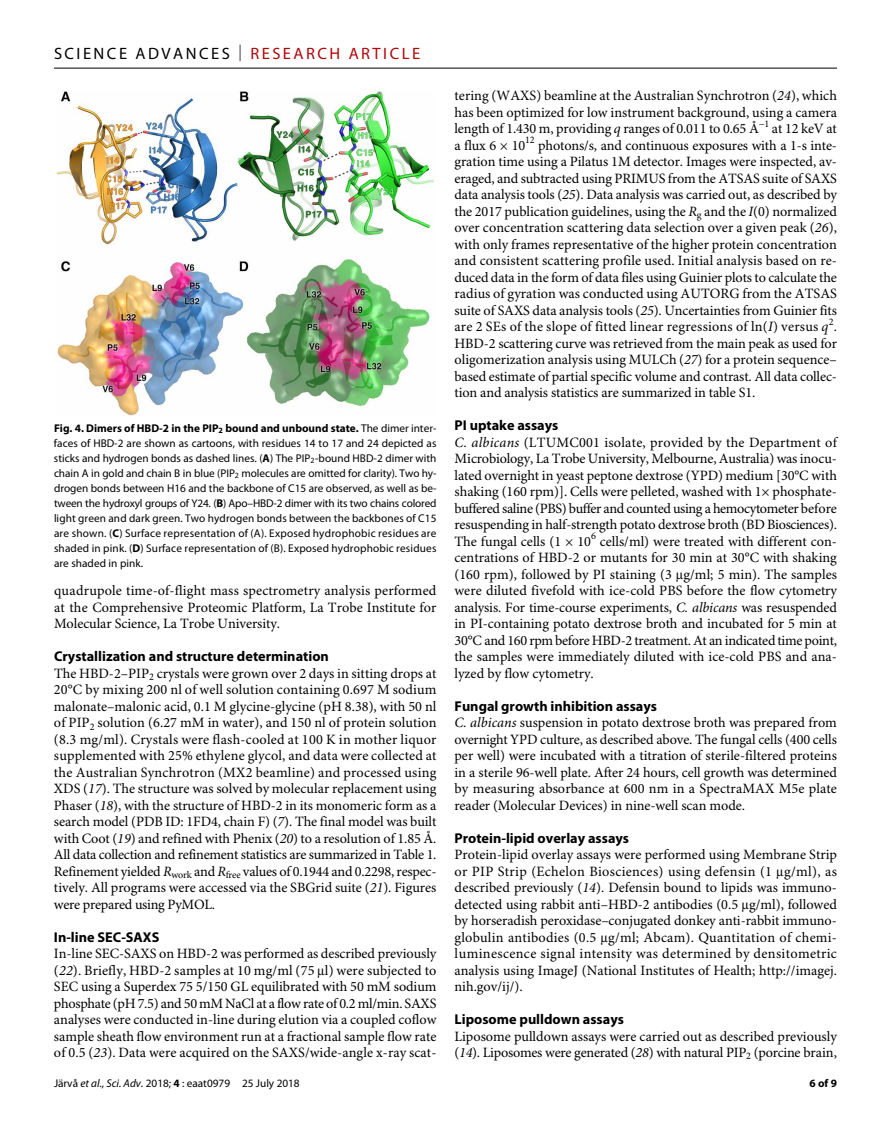
<style>
.page{position:relative;width:891px;height:1134px;background:#fff}
.page>*{position:absolute;margin:0;border:0;box-sizing:border-box;transform-origin:0 0}
.t1{font:16.5px "Myriad Pro";letter-spacing:.15em;color:#000}
.t2{font:14.25px/16.5px "Minion Pro";color:#000;text-align:justify}
.t3{font:700 14.25px "Myriad Pro";color:#000}
.t4{font:11.25px/15px "Myriad Pro";letter-spacing:.005em;color:#000;text-align:justify}
.t5{font:700 11.25px "Myriad Pro";color:#000}
.s1{font-weight:300}
.s2{color:#b10508}
.s3{font-weight:700}
.s4{font-style:italic}
</style>
<div class="page">
<hr style="left:54px;top:68px;width:783px;height:1px;background:#000">
<img style="left:56px;top:90px;width:378px;height:325px">
<p class="t1" style="left:54px;top:40px;width:368px">SCIENCE ADVANCES <span class="s1">|</span> <span class="s2">RESEARCH ARTICLE</span></p>
<p class="t4" style="left:54px;top:421px;width:384px"><span class="s3">Fig. 4. Dimers of HBD-2 in the PIP</span><sub>2</sub> <span class="s3">bound and unbound state.</span> The dimer inter&shy;faces of HBD-2 are shown as cartoons, with residues 14 to 17 and 24 depicted as sticks and hydrogen bonds as dashed lines. (<span class="s3">A</span>) The PIP<sub>2</sub>-bound HBD-2 dimer with chain A in gold and chain B in blue (PIP<sub>2</sub> molecules are omitted for clarity). Two hy&shy;drogen bonds between H16 and the backbone of C15 are observed, as well as be&shy;tween the hydroxyl groups of Y24. (<span class="s3">B</span>) Apo–HBD-2 dimer with its two chains colored light green and dark green. Two hydrogen bonds between the backbones of C15 are shown. (<span class="s3">C</span>) Surface representation of (A). Exposed hydrophobic residues are shaded in pink. (<span class="s3">D</span>) Surface representation of (B). Exposed hydrophobic residues are shaded in pink.</p>
<p class="t2" style="left:54px;top:584px;width:384px">quadrupole time-of-flight mass spectrometry analysis performed at the Comprehensive Proteomic Platform, La Trobe Institute for Molecular Science, La Trobe University.</p>
<p class="t3" style="left:54px;top:645px;width:276px">Crystallization and structure determination</p>
<p class="t2" style="left:54px;top:666px;width:384px">The HBD-2–PIP<sub>2</sub> crystals were grown over 2 days in sitting drops at 20°C by mixing 200 nl of well solution containing 0.697 M sodium malonate–malonic acid, 0.1 M glycine-glycine (pH 8.38), with 50 nl of PIP<sub>2</sub> solution (6.27 mM in water), and 150 nl of protein solution (8.3 mg/ml). Crystals were flash-cooled at 100 K in mother liquor supplemented with 25% ethylene glycol, and data were collected at the Australian Synchrotron (MX2 beamline) and processed using XDS (<span class="s4">17</span>). The structure was solved by molecular replacement using Phaser (<span class="s4">18</span>), with the structure of HBD-2 in its monomeric form as a search model (PDB ID: 1FD4, chain F) (<span class="s4">7</span>). The final model was built with Coot (<span class="s4">19</span>) and refined with Phenix (<span class="s4">20</span>) to a resolution of 1.85 Å.<br>All data collection and refinement statistics are summarized in Table 1.<br>Refinement yielded <span class="s4">R</span><sub>work</sub> and <span class="s4">R</span><sub>free</sub> values of 0.1944 and 0.2298, respec&shy;tively. All programs were accessed via the SBGrid suite (<span class="s4">21</span>). Figures were prepared using PyMOL.</p>
<p class="t3" style="left:54px;top:925px;width:107px">In-line SEC-SAXS</p>
<p class="t2" style="left:54px;top:947px;width:384px">In-line SEC-SAXS on HBD-2 was performed as described previously (<span class="s4">22</span>). Briefly, HBD-2 samples at 10 mg/ml (75 l) were subjected to SEC using a Superdex 75 5/150 GL equilibrated with 50 mM sodium phosphate (pH 7.5) and 50 mM NaCl at a flow rate of 0.2 ml/min. SAXS analyses were conducted in-line during elution via a coupled coflow sample sheath flow environment run at a fractional sample flow rate of 0.5 (<span class="s4">23</span>). Data were acquired on the SAXS/wide-angle x-ray scat-</p>
<p class="t4" style="left:54px;top:1076px;width:247px">Järvå <span class="s4">et al</span>., <span class="s4">Sci. Adv.</span> 2018; <span class="s3">4</span> : eaat0979 25 July 2018</p>
<p class="t2" style="left:454px;top:89px;width:384px">tering (WAXS) beamline at the Australian Synchrotron (<span class="s4">24</span>), which has been optimized for low instrument background, using a camera length of 1.430 m, providing <span class="s4">q</span> ranges of 0.011 to 0.65 Å<sup>−1</sup> at 12 keV at a flux 6 × 10<sup>12</sup> photons/s, and continuous exposures with a 1-s inte&shy;gration time using a Pilatus 1M detector. Images were inspected, av&shy;eraged, and subtracted using PRIMUS from the ATSAS suite of SAXS data analysis tools (<span class="s4">25</span>). Data analysis was carried out, as described by the 2017 publication guidelines, using the <span class="s4">R</span><sub>g</sub> and the <span class="s4">I</span>(0) normalized over concentration scattering data selection over a given peak (<span class="s4">26</span>), with only frames representative of the higher protein concentration and consistent scattering profile used. Initial analysis based on re&shy;duced data in the form of data files using Guinier plots to calculate the radius of gyration was conducted using AUTORG from the ATSAS suite of SAXS data analysis tools (<span class="s4">25</span>). Uncertainties from Guinier fits are 2 SEs of the slope of fitted linear regressions of ln(<span class="s4">I</span>) versus <span class="s4">q</span><sup>2</sup>.<br>HBD-2 scattering curve was retrieved from the main peak as used for oligomerization analysis using MULCh (<span class="s4">27</span>) for a protein sequence– based estimate of partial specific volume and contrast. All data collec&shy;tion and analysis statistics are summarized in table S1.</p>
<p class="t3" style="left:455px;top:414px;width:105px">PI uptake assays</p>
<p class="t2" style="left:455px;top:435px;width:384px"><span class="s4">C. albicans</span> (LTUMC001 isolate, provided by the Department of Microbiology, La Trobe University, Melbourne, Australia) was inocu&shy;lated overnight in yeast peptone dextrose (YPD) medium [30°C with shaking (160 rpm)]. Cells were pelleted, washed with 1× phosphate&shy;buffered saline (PBS) buffer and counted using a hemocytometer before resuspending in half-strength potato dextrose broth (BD Biosciences).<br>The fungal cells (1 × 10<sup>6</sup> cells/ml) were treated with different con&shy;centrations of HBD-2 or mutants for 30 min at 30°C with shaking (160 rpm), followed by PI staining (3 g/ml; 5 min). The samples were diluted fivefold with ice-cold PBS before the flow cytometry analysis. For time-course experiments, <span class="s4">C. albicans</span> was resuspended in PI-containing potato dextrose broth and incubated for 5 min at 30°C and 160 rpm before HBD-2 treatment. At an indicated time point, the samples were immediately diluted with ice-cold PBS and ana&shy;lyzed by flow cytometry.</p>
<p class="t3" style="left:455px;top:694px;width:204px">Fungal growth inhibition assays</p>
<p class="t2" style="left:455px;top:716px;width:384px"><span class="s4">C. albicans</span> suspension in potato dextrose broth was prepared from overnight YPD culture, as described above. The fungal cells (400 cells per well) were incubated with a titration of sterile-filtered proteins in a sterile 96-well plate. After 24 hours, cell growth was determined by measuring absorbance at 600 nm in a SpectraMAX M5e plate reader (Molecular Devices) in nine-well scan mode.</p>
<p class="t3" style="left:455px;top:826px;width:176px">Protein-lipid overlay assays</p>
<p class="t2" style="left:455px;top:848px;width:384px">Protein-lipid overlay assays were performed using Membrane Strip or PIP Strip (Echelon Biosciences) using defensin (1 g/ml), as described previously (<span class="s4">14</span>). Defensin bound to lipids was immuno&shy;detected using rabbit anti–HBD-2 antibodies (0.5 g/ml), followed by horseradish peroxidase–conjugated donkey anti-rabbit immuno&shy;globulin antibodies (0.5 g/ml; Abcam). Quantitation of chemi&shy;luminescence signal intensity was determined by densitometric analysis using ImageJ (National Institutes of Health; http://imagej. nih.gov/ij/).</p>
<p class="t3" style="left:455px;top:1008px;width:171px">Liposome pulldown assays</p>
<p class="t2" style="left:455px;top:1029px;width:384px">Liposome pulldown assays were carried out as described previously (<span class="s4">14</span>). Liposomes were generated (<span class="s4">28</span>) with natural PIP<sub>2</sub> (porcine brain,</p>
<p class="t5" style="left:810px;top:1074px;width:29px">6 of 9</p>
</div>
